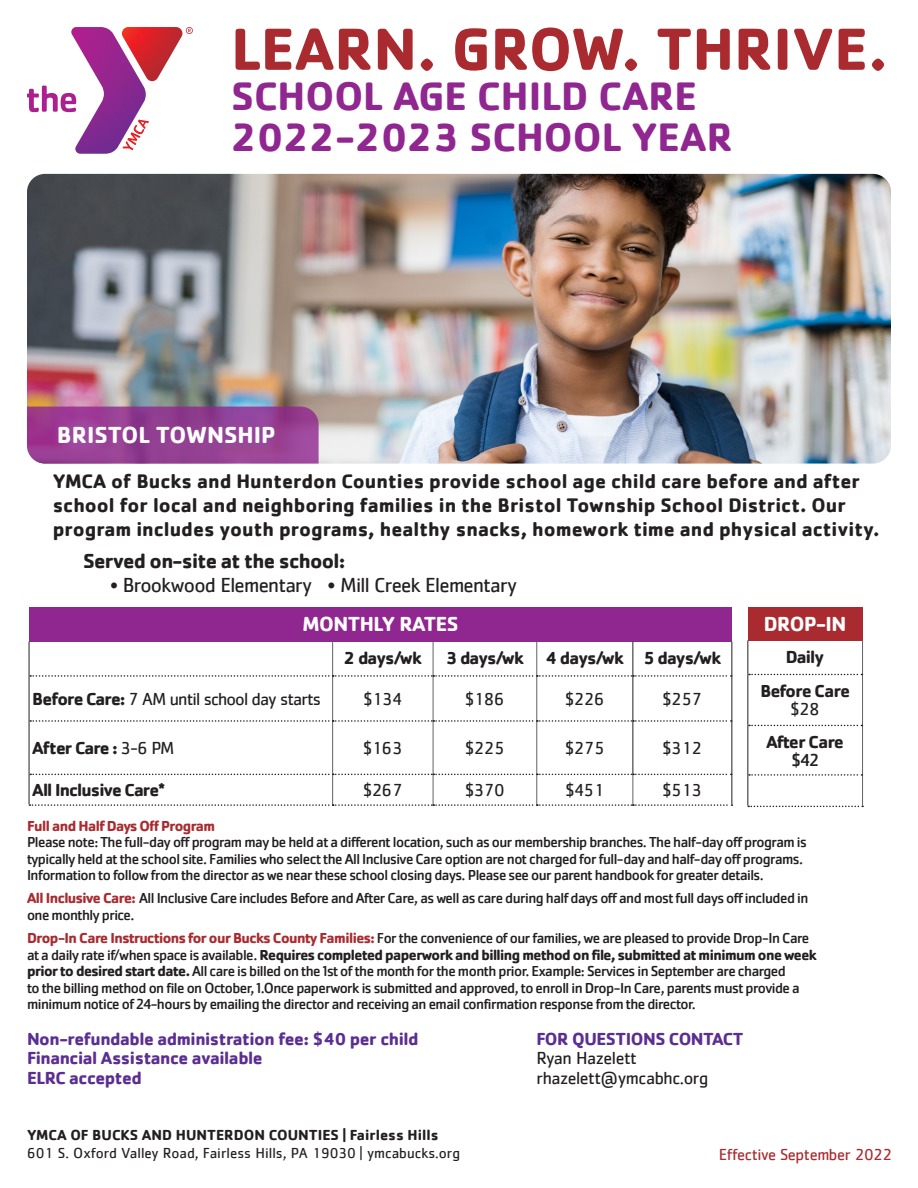
<style>
.page{position:relative;width:918px;height:1188px;background:#fff}
.page>*{position:absolute;margin:0;border:0;box-sizing:border-box;transform-origin:0 0}
._01a_Benefit_Stateme{font:700 61.5px "Cachet";color:#a92b30}
._01a_Benefit_Stateme-2{font:700 41.1px/40.5px "Cachet";color:#90268f}
._01a_Benefit_Stateme-3{font:700 24px "Cachet";color:#fff}
._01a_Benefit_Stateme-4{font:21px "Cachet";letter-spacing:-.035em;color:#231f20}
._01a_Benefit_Stateme-5{font:700 21px "Cachet";letter-spacing:-.035em;color:#231f20}
._03b_Subhead_after_b{font:700 21px "Cachet";letter-spacing:-.025em;color:#fff}
._01a_Benefit_Stateme-6{font:700 20.25px/24px "Cachet";color:#231f20}
._01a_Benefit_Stateme-7{font:700 18px/19.5px "Cachet";letter-spacing:-.025em;color:#5b2e91}
._03b_Subhead_after_b-2{font:700 18px "Cachet";letter-spacing:-.05em;color:#231f20}
._01a_Benefit_Stateme-8{font:18px/19.5px "Cachet";letter-spacing:-.025em;color:#231f20}
._03b_Subhead_after_b-3{font:18px "Cachet";letter-spacing:-.025em;color:#231f20}
._03b_Subhead_after_b-4{font:18px "Cachet";letter-spacing:-.05em;color:#231f20}
._03b_Subhead_after_b-5{font:700 18px/18px "Cachet Pro";letter-spacing:-.025em;color:#231f20;text-align:center}
._01a_Benefit_Stateme-9{font:16.5px "Cachet";letter-spacing:-.025em;color:#a92b30}
._01a_Benefit_Stateme-10{font:15px/16.5px "Cachet Pro";letter-spacing:-.035em;color:#231f20}
._04b_Address_-_Addre{font:15px "Cachet";color:#231f20}
._04a_Address_-_YMCA{font:700 15px "Cachet";color:#231f20}
.s1{font-weight:700}
.s2{font-weight:400}
.s3{font-family:"Cachet";font-weight:400}
.s4{font-weight:700;color:#a92b30}
.s5{font-weight:700;color:#5b2e91}
</style>
<div class="page">
<svg style="left:27px;top:27px;width:166px;height:127px"></svg>
<img style="left:27px;top:174px;width:864px;height:290px">
<svg style="left:27px;top:407px;width:292px;height:57px;background:#974294"></svg>
<div style="left:29px;top:607px;width:703px;height:35px;background:#90268f"></div>
<hr style="left:332px;top:642px;width:1px;height:33px;background:#636366">
<hr style="left:433px;top:642px;width:1px;height:33px;background:#636366">
<hr style="left:332px;top:677px;width:1px;height:43px;background:#636366">
<hr style="left:433px;top:677px;width:1px;height:43px;background:#636366">
<hr style="left:332px;top:722px;width:1px;height:52px;background:#636366">
<hr style="left:433px;top:722px;width:1px;height:52px;background:#636366">
<hr style="left:536px;top:642px;width:1px;height:33px;background:#636366">
<hr style="left:536px;top:677px;width:1px;height:43px;background:#636366">
<hr style="left:536px;top:722px;width:1px;height:52px;background:#636366">
<hr style="left:29px;top:642px;width:1px;height:34px;background:#231f20">
<hr style="left:633px;top:642px;width:1px;height:33px;background:#231f20">
<hr style="left:29px;top:676px;width:1px;height:45px;background:#231f20">
<hr style="left:633px;top:677px;width:1px;height:43px;background:#231f20">
<hr style="left:29px;top:721px;width:1px;height:53px;background:#231f20">
<hr style="left:633px;top:722px;width:1px;height:52px;background:#231f20">
<hr style="left:731px;top:642px;width:1px;height:34px;background:#231f20">
<svg style="left:29px;top:774px;width:703px;height:32px"></svg>
<hr style="left:731px;top:676px;width:1px;height:45px;background:#231f20">
<hr style="left:731px;top:721px;width:1px;height:53px;background:#231f20">
<svg style="left:30px;top:675px;width:702px;height:2px"></svg>
<svg style="left:30px;top:720px;width:702px;height:2px"></svg>
<div style="left:748px;top:607px;width:115px;height:33px;background:#a92b30"></div>
<hr style="left:862px;top:640px;width:1px;height:34px;background:#636366">
<hr style="left:862px;top:674px;width:1px;height:51px;background:#636366">
<hr style="left:862px;top:725px;width:1px;height:50px;background:#636366">
<hr style="left:862px;top:775px;width:1px;height:31px;background:#636366">
<svg style="left:749px;top:674px;width:113px;height:1px"></svg>
<svg style="left:749px;top:725px;width:113px;height:1px"></svg>
<svg style="left:749px;top:774px;width:113px;height:2px"></svg>
<svg style="left:748px;top:806px;width:115px;height:1px"></svg>
<hr style="left:747px;top:640px;width:1px;height:34px;background:#231f20">
<hr style="left:747px;top:674px;width:1px;height:51px;background:#231f20">
<hr style="left:747px;top:725px;width:1px;height:50px;background:#231f20">
<hr style="left:747px;top:775px;width:1px;height:31px;background:#231f20">
<p class="_01a_Benefit_Stateme" style="left:231px;top:9px;width:658px">LEARN. GROW. THRIVE.</p>
<p class="_01a_Benefit_Stateme-2" style="left:231px;top:75px;width:503px">SCHOOL AGE CHILD CARE<br>2022-2023 SCHOOL YEAR</p>
<p class="_01a_Benefit_Stateme-3" style="left:57px;top:420px;width:220px">BRISTOL TOWNSHIP</p>
<p class="_01a_Benefit_Stateme-6" style="left:53px;top:468px;width:828px">YMCA of Bucks and Hunterdon Counties provide school age child care before and after school for local and neighboring families in the Bristol Township School District. Our program includes youth programs, healthy snacks, homework time and physical activity.</p>
<p class="_01a_Benefit_Stateme-5" style="left:83px;top:547px;width:264px">Served on-site at the school:</p>
<p class="_01a_Benefit_Stateme-4" style="left:110px;top:573px;width:408px">• Brookwood Elementary • Mill Creek Elementary</p>
<p class="_03b_Subhead_after_b" style="left:302px;top:611px;width:158px">MONTHLY RATES</p>
<p class="_03b_Subhead_after_b-2" style="left:344px;top:646px;width:79px">2 days/wk</p>
<p class="_03b_Subhead_after_b-2" style="left:446px;top:646px;width:79px">3 days/wk</p>
<p class="_03b_Subhead_after_b-2" style="left:546px;top:646px;width:79px">4 days/wk</p>
<p class="_03b_Subhead_after_b-2" style="left:643px;top:646px;width:79px">5 days/wk</p>
<p class="_03b_Subhead_after_b-4" style="left:32px;top:689px;width:290px"><span class="s1">Before Care:</span> 7 AM until school day starts</p>
<p class="_03b_Subhead_after_b-3" style="left:363px;top:689px;width:40px">$134</p>
<p class="_03b_Subhead_after_b-3" style="left:465px;top:689px;width:41px">$186</p>
<p class="_03b_Subhead_after_b-3" style="left:565px;top:689px;width:41px">$226</p>
<p class="_03b_Subhead_after_b-3" style="left:663px;top:689px;width:41px">$257</p>
<p class="_03b_Subhead_after_b-2" style="left:32px;top:737px;width:144px">After Care : <span class="s2">3-6 PM</span></p>
<p class="_03b_Subhead_after_b-3" style="left:363px;top:738px;width:41px">$163</p>
<p class="_03b_Subhead_after_b-3" style="left:465px;top:738px;width:41px">$225</p>
<p class="_03b_Subhead_after_b-3" style="left:565px;top:738px;width:41px">$275</p>
<p class="_03b_Subhead_after_b-3" style="left:663px;top:738px;width:41px">$312</p>
<p class="_03b_Subhead_after_b-2" style="left:32px;top:779px;width:135px">All Inclusive Care*</p>
<p class="_03b_Subhead_after_b-3" style="left:363px;top:780px;width:41px">$267</p>
<p class="_03b_Subhead_after_b-3" style="left:465px;top:780px;width:41px">$370</p>
<p class="_03b_Subhead_after_b-3" style="left:565px;top:780px;width:40px">$451</p>
<p class="_03b_Subhead_after_b-3" style="left:663px;top:780px;width:41px">$513</p>
<p class="_03b_Subhead_after_b" style="left:764px;top:611px;width:84px">DROP-IN</p>
<p class="_03b_Subhead_after_b-2" style="left:786px;top:645px;width:40px">Daily</p>
<p class="_03b_Subhead_after_b-5" style="left:760px;top:682px;width:91px">Before Care <span class="s3">$28</span></p>
<p class="_03b_Subhead_after_b-5" style="left:767px;top:733px;width:79px">After Care <span class="s2">$42</span></p>
<p class="_01a_Benefit_Stateme-10" style="left:27px;top:818px;width:781px"><span class="s4">Full and Half Days Off Program<br></span>Please note: The full-day off program may be held at a different location, such as our membership branches. The half-day off program is typically held at the school site. Families who select the All Inclusive Care option are not charged for full-day and half-day off programs.<br>Information to follow from the director as we near these school closing days. Please see our parent handbook for greater details.</p>
<p class="_01a_Benefit_Stateme-10" style="left:27px;top:890px;width:783px"><span class="s4">All Inclusive Care:</span> All Inclusive Care includes Before and After Care, as well as care during half days off and most full days off included in one monthly price.</p>
<p class="_01a_Benefit_Stateme-10" style="left:27px;top:930px;width:791px"><span class="s4">Drop-In Care Instructions for our Bucks County Families:</span> For the convenience of our families, we are pleased to provide Drop-In Care at a daily rate if/when space is available. <span class="s1">Requires completed paperwork and billing method on file, submitted at minimum one week prior to desired start date.</span> All care is billed on the 1st of the month for the month prior. Example: Services in September are charged<br>to the billing method on file on October, 1.Once paperwork is submitted and approved, to enroll in Drop-In Care, parents must provide a minimum notice of 24-hours by emailing the director and receiving an email confirmation response from the director.</p>
<p class="_01a_Benefit_Stateme-7" style="left:27px;top:1028px;width:393px">Non-refundable administration fee: $40 per child<br>Financial Assistance available<br>ELRC accepted</p>
<p class="_04a_Address_-_YMCA" style="left:27px;top:1125px;width:413px">YMCA OF BUCKS AND HUNTERDON COUNTIES | Fairless Hills</p>
<p class="_04b_Address_-_Addre" style="left:27px;top:1144px;width:435px">601 S. Oxford Valley Road, Fairless Hills, PA 19030 | ymcabucks.org</p>
<p class="_01a_Benefit_Stateme-8" style="left:537px;top:1028px;width:209px"><span class="s5">FOR QUESTIONS CONTACT<br></span>Ryan Hazelett rhazelett@ymcabhc.org</p>
<p class="_01a_Benefit_Stateme-9" style="left:719px;top:1145px;width:175px">Effective September 2022</p>
</div>
